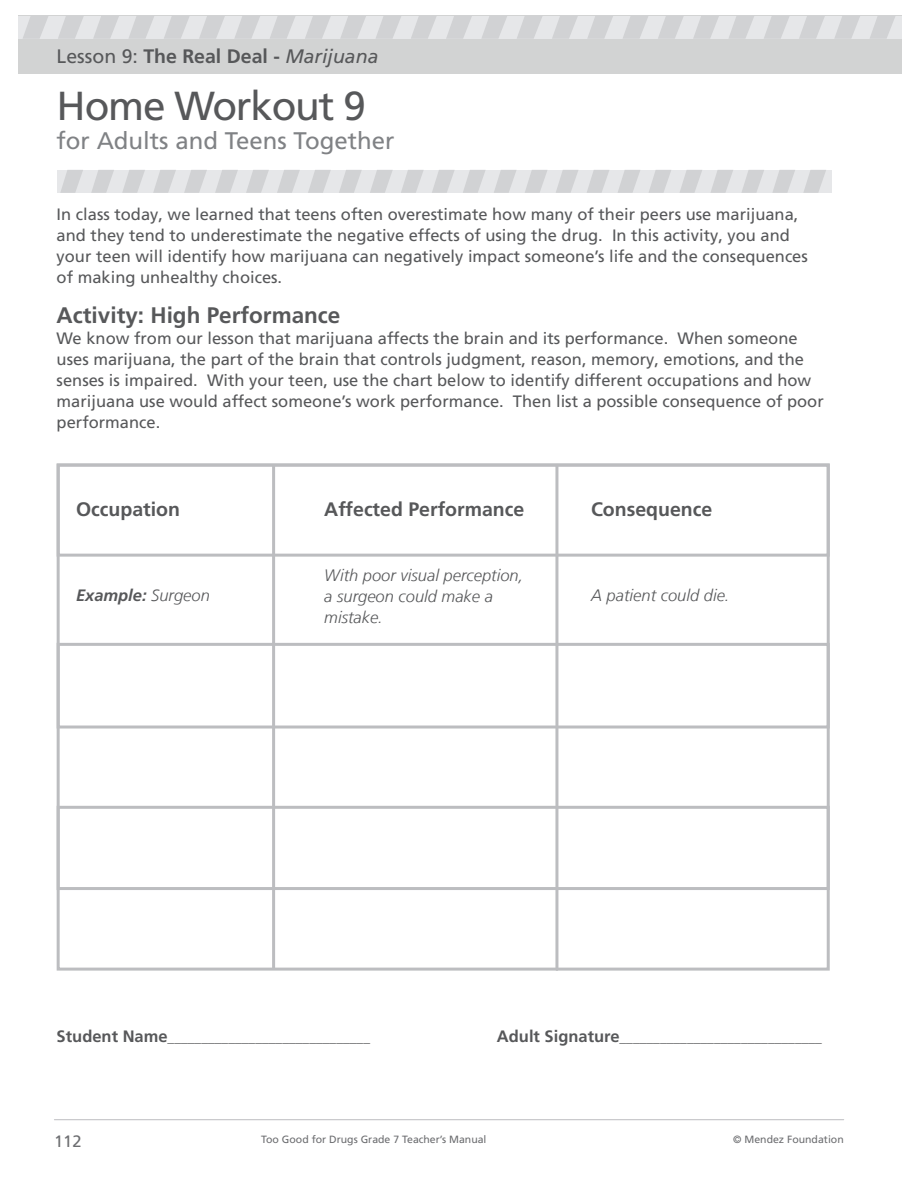
<style>
.page{position:relative;width:918px;height:1188px;background:#fff}
.page>*{position:absolute;margin:0;border:0;box-sizing:border-box;transform-origin:0 0}
.t1{font:40.5px "Frutiger LT Com";letter-spacing:-.03em;color:#57585a}
.t2{font:24px "Frutiger LT Com";color:#808285}
.t3{font:700 22.5px "Frutiger LT Com";color:#57585a}
.t4{font:700 19.5px "Frutiger LT Com";color:#57585a}
.t5{font:16.5px/21px "Frutiger LT Com";color:#57585a}
.t6{font:italic 300 16.5px/21px "Frutiger LT Com";color:#57585a}
.t7{font:italic 700 16.5px "Frutiger LT Com";color:#57585a}
.t8{font:16.5px "Frutiger LT Com";color:#6c6d70}
.t9{font:700 13.5px "Frutiger LT Com";color:#57585a}
.t10{font:10.5px "Frutiger LT Com";color:#6c6d70}
.s1{font-weight:400}
.s2{font-weight:400;font-style:italic}
.s3{font-weight:300}
.s4{font-size:16.5px}
</style>
<div class="page">
<div style="left:18px;top:16px;width:884px;height:58px;background:#d2d3d3"></div>
<hr style="left:54px;top:1119px;width:790px;height:1px;background:#bcbdc0">
<div style="left:18px;top:16px;width:884px;height:23px;background:#e6e7e9"></div>
<svg style="left:23px;top:16px;width:25px;height:23px"></svg>
<svg style="left:58px;top:16px;width:26px;height:23px"></svg>
<svg style="left:93px;top:16px;width:26px;height:23px"></svg>
<svg style="left:129px;top:16px;width:25px;height:23px"></svg>
<svg style="left:164px;top:16px;width:25px;height:23px"></svg>
<svg style="left:199px;top:16px;width:26px;height:23px"></svg>
<svg style="left:235px;top:16px;width:25px;height:23px"></svg>
<svg style="left:270px;top:16px;width:25px;height:23px"></svg>
<svg style="left:305px;top:16px;width:26px;height:23px"></svg>
<svg style="left:340px;top:16px;width:26px;height:23px"></svg>
<svg style="left:376px;top:16px;width:25px;height:23px"></svg>
<svg style="left:411px;top:16px;width:26px;height:23px"></svg>
<svg style="left:446px;top:16px;width:26px;height:23px"></svg>
<svg style="left:482px;top:16px;width:25px;height:23px"></svg>
<svg style="left:517px;top:16px;width:25px;height:23px"></svg>
<svg style="left:552px;top:16px;width:26px;height:23px"></svg>
<svg style="left:587px;top:16px;width:26px;height:23px"></svg>
<svg style="left:623px;top:16px;width:25px;height:23px"></svg>
<svg style="left:658px;top:16px;width:26px;height:23px"></svg>
<svg style="left:693px;top:16px;width:26px;height:23px"></svg>
<svg style="left:729px;top:16px;width:25px;height:23px"></svg>
<svg style="left:764px;top:16px;width:25px;height:23px"></svg>
<svg style="left:799px;top:16px;width:26px;height:23px"></svg>
<svg style="left:835px;top:16px;width:25px;height:23px"></svg>
<svg style="left:870px;top:16px;width:25px;height:23px"></svg>
<div style="left:57px;top:170px;width:774px;height:23px;background:#e6e7e9"></div>
<svg style="left:60px;top:170px;width:23px;height:23px"></svg>
<svg style="left:91px;top:170px;width:23px;height:23px"></svg>
<svg style="left:122px;top:170px;width:23px;height:23px"></svg>
<svg style="left:153px;top:170px;width:23px;height:23px"></svg>
<svg style="left:184px;top:170px;width:23px;height:23px"></svg>
<svg style="left:215px;top:170px;width:23px;height:23px"></svg>
<svg style="left:246px;top:170px;width:23px;height:23px"></svg>
<svg style="left:277px;top:170px;width:23px;height:23px"></svg>
<svg style="left:308px;top:170px;width:23px;height:23px"></svg>
<svg style="left:339px;top:170px;width:23px;height:23px"></svg>
<svg style="left:370px;top:170px;width:23px;height:23px"></svg>
<svg style="left:401px;top:170px;width:23px;height:23px"></svg>
<svg style="left:432px;top:170px;width:22px;height:23px"></svg>
<svg style="left:463px;top:170px;width:22px;height:23px"></svg>
<svg style="left:494px;top:170px;width:22px;height:23px"></svg>
<svg style="left:525px;top:170px;width:22px;height:23px"></svg>
<svg style="left:556px;top:170px;width:22px;height:23px"></svg>
<svg style="left:587px;top:170px;width:22px;height:23px"></svg>
<svg style="left:618px;top:170px;width:22px;height:23px"></svg>
<svg style="left:649px;top:170px;width:22px;height:23px"></svg>
<svg style="left:680px;top:170px;width:22px;height:23px"></svg>
<svg style="left:711px;top:170px;width:22px;height:23px"></svg>
<svg style="left:742px;top:170px;width:22px;height:23px"></svg>
<svg style="left:773px;top:170px;width:22px;height:23px"></svg>
<svg style="left:804px;top:170px;width:22px;height:23px"></svg>
<div style="left:57px;top:464px;width:773px;height:93px;border:3px solid #bcbdc0"></div>
<div style="left:57px;top:643px;width:773px;height:86px;border:3px solid #bcbdc0"></div>
<hr style="left:555px;top:465px;width:3px;height:504px;background:#bcbdc0">
<div style="left:57px;top:806px;width:773px;height:84px;border:3px solid #bcbdc0"></div>
<hr style="left:272px;top:466px;width:3px;height:502px;background:#bcbdc0">
<p class="t4" style="left:57px;top:44px;width:323px"><span class="s1">Lesson 9:</span> The Real Deal - <span class="s2">Marijuana</span></p>
<h1 class="t1" style="left:57px;top:82px;width:311px">Home Workout 9</h1>
<h2 class="t2" style="left:57px;top:126px;width:339px">for Adults and Teens Together</h2>
<p class="t5" style="left:57px;top:204px;width:753px">In class today, we learned that teens often overestimate how many of their peers use marijuana, and they tend to underestimate the negative effects of using the drug. In this activity, you and your teen will identify how marijuana can negatively impact someone’s life and the consequences of making unhealthy choices.</p>
<h3 class="t3" style="left:57px;top:302px;width:285px">Activity: High Performance</h3>
<p class="t5" style="left:57px;top:327px;width:769px">We know from our lesson that marijuana affects the brain and its performance. When someone uses marijuana, the part of the brain that controls judgment, reason, memory, emotions, and the senses is impaired. With your teen, use the chart below to identify different occupations and how marijuana use would affect someone’s work performance. Then list a possible consequence of poor performance.</p>
<p class="t4" style="left:76px;top:497px;width:105px">Occupation</p>
<p class="t7" style="left:76px;top:586px;width:135px">Example: <span class="s3">Surgeon</span></p>
<p class="t4" style="left:324px;top:498px;width:202px">Affected Performance</p>
<p class="t6" style="left:324px;top:565px;width:201px">With poor visual perception, a surgeon could make a mistake.</p>
<p class="t4" style="left:591px;top:498px;width:123px">Consequence</p>
<p class="t6" style="left:591px;top:585px;width:140px">A patient could die.</p>
<p class="t9" style="left:57px;top:1029px;width:315px"><span class="s4">Student Name</span>______________________________</p>
<p class="t9" style="left:497px;top:1029px;width:327px"><span class="s4">Adult Signature</span>______________________________</p>
<p class="t8" style="left:54px;top:1132px;width:29px">112</p>
<p class="t10" style="left:261px;top:1133px;width:227px">Too Good for Drugs Grade 7 Teacher’s Manual</p>
<p class="t10" style="left:733px;top:1133px;width:112px">© Mendez Foundation</p>
</div>
